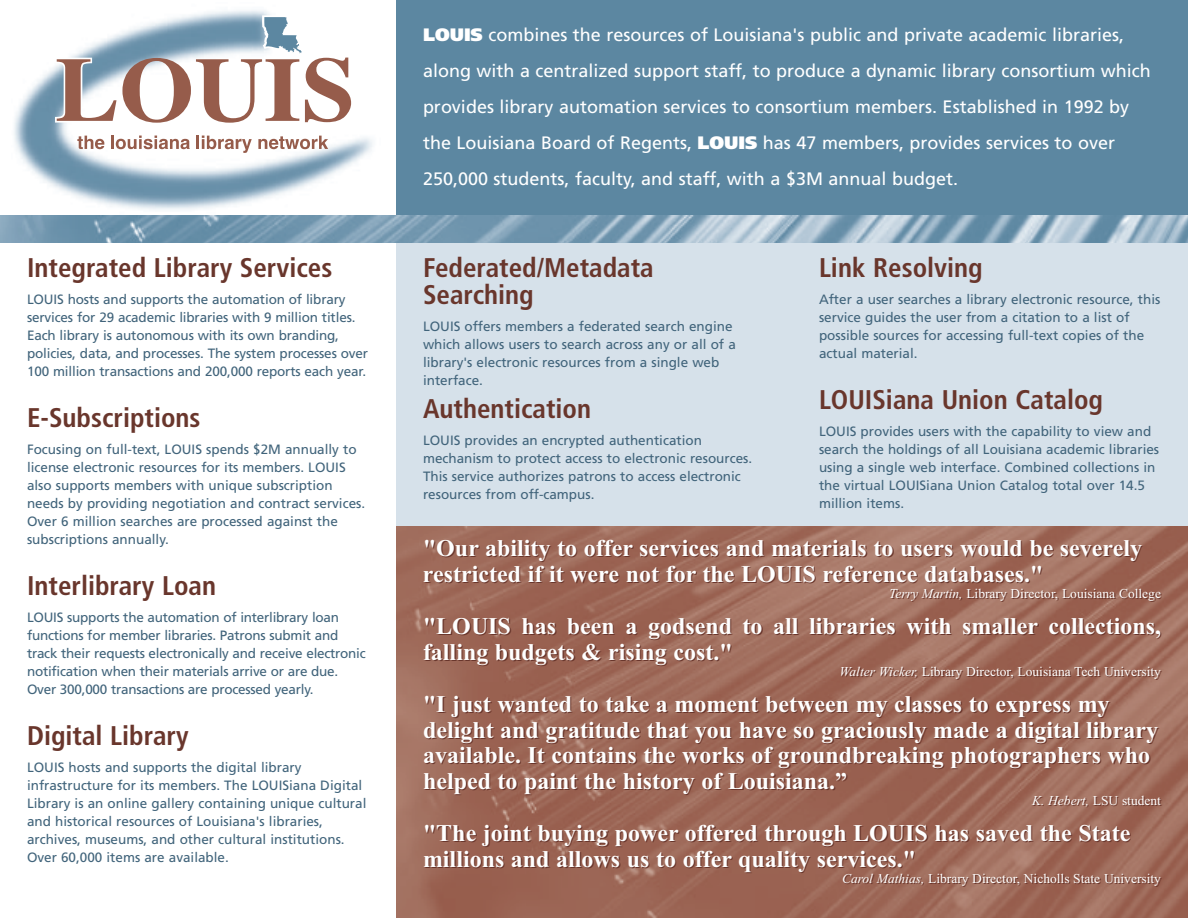
<style>
.page{position:relative;width:1188px;height:918px;background:#fff}
.page>*{position:absolute;margin:0;border:0;box-sizing:border-box;transform-origin:0 0}
.t1{font:700 condensed 27px/27px "Frutiger";color:#69362c}
.t2{font:700 24px/25.5px "Times New Roman";color:#fff}
.t3{font:18px/36.2px "Frutiger";color:#fff}
.t4{font:13.5px/18px "Frutiger";color:#41647b}
.t5{font:13.5px "Times New Roman";color:#fff}
.s1{font-weight:900}
.s2{font-style:italic}
</style>
<div class="page">
<img style="left:12px;top:10px;width:369px;height:206px">
<svg style="left:77px;top:136px;width:27px;height:13px"></svg>
<svg style="left:111px;top:136px;width:79px;height:13px"></svg>
<svg style="left:197px;top:136px;width:55px;height:17px"></svg>
<svg style="left:258px;top:136px;width:70px;height:13px"></svg>
<svg style="left:55px;top:14px;width:296px;height:109px"></svg>
<div style="left:396px;top:14px;width:792px;height:620px;background:#d6e1ea"></div>
<div style="left:396px;top:0;width:792px;height:216px;background:#5c87a1"></div>
<img style="left:0;top:216px;width:1188px;height:27px">
<img style="left:396px;top:527px;width:792px;height:391px">
<h1 class="t1" style="left:27px;top:256px;width:307px">Integrated Library Services</h1>
<p class="t4" style="left:27px;top:291px;width:343px">LOUIS hosts and supports the automation of library services for 29 academic libraries with 9 million titles.<br>Each library is autonomous with its own branding, policies, data, and processes. The system processes over 100 million transactions and 200,000 reports each year.</p>
<h1 class="t1" style="left:27px;top:406px;width:175px">E-Subscriptions</h1>
<p class="t4" style="left:27px;top:441px;width:340px">Focusing on full-text, LOUIS spends $2M annually to license electronic resources for its members. LOUIS also supports members with unique subscription needs by providing negotiation and contract services.<br>Over 6 million searches are processed against the subscriptions annually.</p>
<h1 class="t1" style="left:27px;top:574px;width:191px">Interlibrary Loan</h1>
<p class="t4" style="left:27px;top:609px;width:340px">LOUIS supports the automation of interlibrary loan functions for member libraries. Patrons submit and track their requests electronically and receive electronic notification when their materials arrive or are due.<br>Over 300,000 transactions are processed yearly.</p>
<h1 class="t1" style="left:27px;top:724px;width:163px">Digital Library</h1>
<p class="t4" style="left:27px;top:759px;width:341px">LOUIS hosts and supports the digital library infrastructure for its members. The LOUISiana Digital Library is an online gallery containing unique cultural and historical resources of Louisiana's libraries, archives, museums, and other cultural institutions.<br>Over 60,000 items are available.</p>
<p class="t3" style="left:423px;top:18px;width:729px"><span class="s1">LOUIS</span> combines the resources of Louisiana's public and private academic libraries, along with a centralized support staff, to produce a dynamic library consortium which provides library automation services to consortium members. Established in 1992 by the Louisiana Board of Regents, <span class="s1">LOUIS</span> has 47 members, provides services to over 250,000 students, faculty, and staff, with a $3M annual budget.</p>
<h1 class="t1" style="left:423px;top:256px;width:232px">Federated/Metadata<br>Searching</h1>
<p class="t4" style="left:423px;top:318px;width:314px">LOUIS offers members a federated search engine which allows users to search across any or all of a library's electronic resources from a single web interface.</p>
<h1 class="t1" style="left:423px;top:397px;width:170px">Authentication</h1>
<p class="t4" style="left:423px;top:432px;width:331px">LOUIS provides an encrypted authentication mechanism to protect access to electronic resources.<br>This service authorizes patrons to access electronic resources from off-campus.</p>
<h1 class="t1" style="left:819px;top:256px;width:165px">Link Resolving</h1>
<p class="t4" style="left:819px;top:291px;width:343px">After a user searches a library electronic resource, this service guides the user from a citation to a list of possible sources for accessing full-text copies of the actual material.</p>
<h1 class="t1" style="left:819px;top:388px;width:286px">LOUISiana Union Catalog</h1>
<p class="t4" style="left:819px;top:423px;width:342px">LOUIS provides users with the capability to view and search the holdings of all Louisiana academic libraries using a single web interface. Combined collections in the virtual LOUISiana Union Catalog total over 14.5 million items.</p>
<h2 class="t2" style="left:423px;top:535px;width:721px">"Our ability to offer services and materials to users would be severely restricted if it were not for the LOUIS reference databases."</h2>
<p class="t5" style="left:889px;top:586px;width:273px"><span class="s2">Terry Martin,</span> Library Director, Louisiana College</p>
<h2 class="t2" style="left:423px;top:613px;width:740px">"LOUIS has been a godsend to all libraries with smaller collections, falling budgets &amp; rising cost."</h2>
<p class="t5" style="left:840px;top:664px;width:323px"><span class="s2">Walter Wicker,</span> Library Director, Louisiana Tech University</p>
<p class="t2" style="left:423px;top:691px;width:737px">"I just wanted to take a moment between my classes to express my delight and gratitude that you have so graciously made a digital library available. It contains the works of groundbreaking photographers who helped to paint the history of Louisiana.”</p>
<p class="t5" style="left:1032px;top:793px;width:130px"><span class="s2">K. Hebert,</span> LSU student</p>
<h2 class="t2" style="left:423px;top:820px;width:709px">"The joint buying power offered through LOUIS has saved the State millions and allows us to offer quality services."</h2>
<p class="t5" style="left:842px;top:871px;width:320px"><span class="s2">Carol Mathias,</span> Library Director, Nicholls State University</p>
</div>
